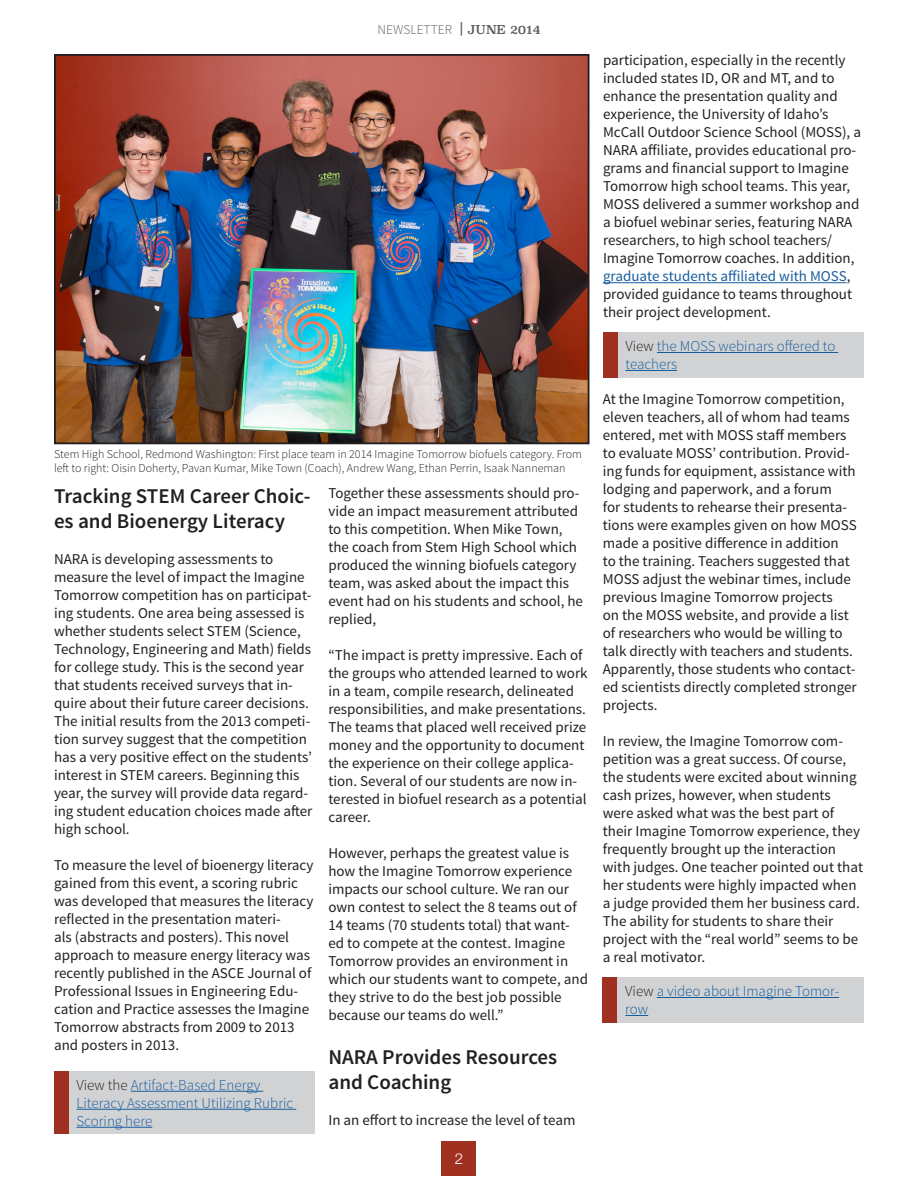
<style>
.page{position:relative;width:918px;height:1188px;background:#fff}
.page>*{position:absolute;margin:0;border:0;box-sizing:border-box;transform-origin:0 0}
.t1{font:600 21px/25.2px "Source Sans Pro";color:#231f20}
.t2{font:15px/18px "Source Sans Pro";color:#231f20}
.t3{font:300 15px/18px "Source Sans Pro";color:#175d9e}
.t4{font:300 15px "Helvetica Neue";color:#fff}
.t5{font:300 13.5px "Source Sans Pro";color:#5e5e5e}
.t6{font:300 12px/14.4px "Source Sans Pro";color:#231f20}
.s1{font-family:"Superclarendon";font-weight:400;font-size:15px}
.s2{font-family:"Superclarendon";font-weight:400;font-size:12px}
.s3{color:#231f20}
.s4{color:#175d9e}
</style>
<div class="page">
<div style="left:442px;top:1141px;width:34px;height:35px;background:#a03120"></div>
<img style="left:57px;top:57px;width:529px;height:384px">
<div style="left:54px;top:54px;width:535px;height:390px;border:2px solid #231f20"></div>
<hr style="left:603px;top:282px;width:244px;height:1px;background:#175d9e">
<div style="left:54px;top:1071px;width:261px;height:63px;background:#d1d2d4"></div>
<div style="left:54px;top:1071px;width:14px;height:63px;background:#a03120"></div>
<div style="left:603px;top:332px;width:261px;height:46px;background:#d1d2d4"></div>
<div style="left:603px;top:332px;width:14px;height:46px;background:#a03120"></div>
<div style="left:603px;top:977px;width:261px;height:46px;background:#d1d2d4"></div>
<div style="left:603px;top:977px;width:14px;height:46px;background:#a03120"></div>
<hr style="left:131px;top:1091px;width:132px;height:1px;background:#175d9e">
<hr style="left:76px;top:1109px;width:220px;height:1px;background:#175d9e">
<hr style="left:76px;top:1127px;width:76px;height:1px;background:#175d9e">
<hr style="left:657px;top:352px;width:181px;height:1px;background:#175d9e">
<hr style="left:626px;top:370px;width:51px;height:1px;background:#175d9e">
<hr style="left:657px;top:997px;width:182px;height:1px;background:#175d9e">
<svg style="left:625px;top:1015px;width:23px;height:1px"></svg>
<p class="t5" style="left:378px;top:22px;width:164px">NEWSLETTER <span class="s1">|</span> <span class="s2">JUNE 2014</span></p>
<p class="t6" style="left:54px;top:447px;width:530px">Stem High School, Redmond Washington: First place team in 2014 Imagine Tomorrow biofuels category. From left to right: Oisin Doherty, Pavan Kumar, Mike Town (Coach), Andrew Wang, Ethan Perrin, Isaak Nanneman</p>
<p class="t1" style="left:54px;top:484px;width:258px">Tracking STEM Career Choic&shy;es and Bioenergy Literacy</p>
<p class="t2" style="left:54px;top:550px;width:260px">NARA is developing assessments to measure the level of impact the Imagine Tomorrow competition has on participat&shy;ing students. One area being assessed is whether students select STEM (Science, Technology, Engineering and Math) fields for college study. This is the second year that students received surveys that in&shy;quire about their future career decisions.<br>The initial results from the 2013 competi&shy;tion survey suggest that the competition has a very positive effect on the students’ interest in STEM careers. Beginning this year, the survey will provide data regard&shy;ing student education choices made after high school.</p>
<p class="t2" style="left:54px;top:856px;width:261px">To measure the level of bioenergy literacy gained from this event, a scoring rubric was developed that measures the literacy reflected in the presentation materi-<br>als (abstracts and posters). This novel approach to measure energy literacy was recently published in the ASCE Journal of Professional Issues in Engineering Edu&shy;cation and Practice assesses the Imagine Tomorrow abstracts from 2009 to 2013 and posters in 2013.</p>
<p class="t2" style="left:328px;top:485px;width:256px">Together these assessments should pro&shy;vide an impact measurement attributed to this competition. When Mike Town, the coach from Stem High School which produced the winning biofuels category team, was asked about the impact this event had on his students and school, he replied,</p>
<p class="t2" style="left:328px;top:647px;width:261px">“The impact is pretty impressive. Each of the groups who attended learned to work in a team, compile research, delineated responsibilities, and make presentations.<br>The teams that placed well received prize money and the opportunity to document the experience on their college applica&shy;tion. Several of our students are now in&shy;terested in biofuel research as a potential career.</p>
<p class="t2" style="left:328px;top:845px;width:261px">However, perhaps the greatest value is how the Imagine Tomorrow experience impacts our school culture. We ran our own contest to select the 8 teams out of 14 teams (70 students total) that want&shy;ed to compete at the contest. Imagine Tomorrow provides an environment in which our students want to compete, and they strive to do the best job possible because our teams do well.”</p>
<p class="t1" style="left:328px;top:1045px;width:230px">NARA Provides Resources and Coaching</p>
<p class="t2" style="left:328px;top:1111px;width:249px">In an effort to increase the level of team</p>
<p class="t3" style="left:76px;top:1076px;width:218px"><span class="s3">View the</span> Artifact-Based Energy<br>Literacy Assessment Utilizing Rubric<br>Scoring here</p>
<p class="t4" style="left:455px;top:1147px;width:10px">2</p>
<p class="t2" style="left:603px;top:52px;width:260px">participation, especially in the recently included states ID, OR and MT, and to enhance the presentation quality and experience, the University of Idaho’s McCall Outdoor Science School (MOSS), a NARA affiliate, provides educational pro&shy;grams and financial support to Imagine Tomorrow high school teams. This year, MOSS delivered a summer workshop and a biofuel webinar series, featuring NARA researchers, to high school teachers/ Imagine Tomorrow coaches. In addition, <span class="s4">graduate students affiliated with MOSS</span>, provided guidance to teams throughout their project development.</p>
<p class="t3" style="left:626px;top:337px;width:211px"><span class="s3">View</span> the MOSS webinars offered to teachers</p>
<p class="t2" style="left:603px;top:391px;width:255px">At the Imagine Tomorrow competition, eleven teachers, all of whom had teams entered, met with MOSS staff members to evaluate MOSS’ contribution. Provid&shy;ing funds for equipment, assistance with lodging and paperwork, and a forum<br>for students to rehearse their presenta&shy;tions were examples given on how MOSS made a positive difference in addition<br>to the training. Teachers suggested that MOSS adjust the webinar times, include previous Imagine Tomorrow projects<br>on the MOSS website, and provide a list of researchers who would be willing to talk directly with teachers and students.<br>Apparently, those students who contact&shy;ed scientists directly completed stronger projects.</p>
<p class="t2" style="left:603px;top:733px;width:262px">In review, the Imagine Tomorrow com&shy;petition was a great success. Of course, the students were excited about winning cash prizes, however, when students were asked what was the best part of their Imagine Tomorrow experience, they frequently brought up the interaction with judges. One teacher pointed out that her students were highly impacted when a judge provided them her business card.<br>The ability for students to share their project with the “real world” seems to be a real motivator.</p>
<p class="t3" style="left:625px;top:982px;width:215px"><span class="s3">View</span> a video about Imagine Tomor&shy;row</p>
</div>
